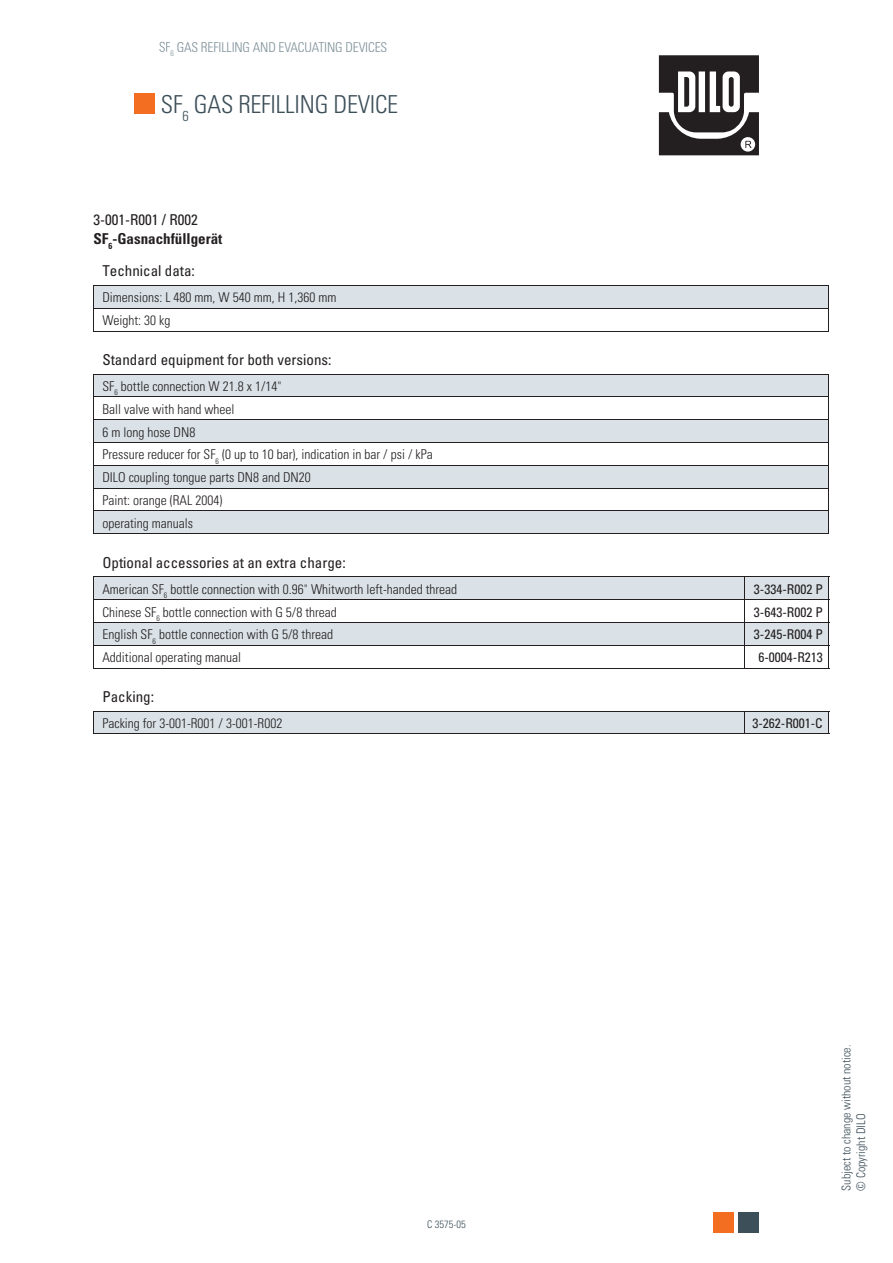
<style>
.page{position:relative;width:893px;height:1263px;background:#fff}
.page>*{position:absolute;margin:0;border:0;box-sizing:border-box;transform-origin:0 0}
.t1{font:24.75px "Univers LTCYR 47 Light Cond";letter-spacing:-.01em;color:#3d4f59}
.t2{font:condensed 15px "Univers LTCYR 57";color:#231f20}
.t3{font:15px "Univers LTCYR 67 Bold Cond";color:#231f20}
.t4{font:13.5px/22.8px "Univers LTCYR 47 Light Cond";color:#231f20}
.t5{font:condensed 13.5px "Univers LTCYR 57";color:#231f20}
.t6{font:13.5px "Univers LTCYR 47 Light Cond";letter-spacing:-.01em;color:#7e919a}
.t7{font:300 condensed 12px/14.4px "Univers LT";color:#3d4f59}
.t8{font:10.5px "Univers LTCYR 47 Light Cond";color:#3d4f59}
</style>
<div class="page">
<div style="left:738px;top:1212px;width:21px;height:20px;background:#3d4f59"></div>
<div style="left:713px;top:1212px;width:21px;height:20px;background:#f36e21"></div>
<svg style="left:659px;top:55px;width:100px;height:100px"></svg>
<div style="left:94px;top:285px;width:735px;height:23px;background:#dae2e7"></div>
<hr style="left:94px;top:331px;width:735px;height:1px;background:#231f20">
<hr style="left:94px;top:285px;width:735px;height:1px;background:#231f20">
<svg style="left:828px;top:286px;width:1px;height:45px"></svg>
<hr style="left:94px;top:308px;width:735px;height:1px;background:#231f20">
<svg style="left:95px;top:375px;width:733px;height:158px;fill:#dae2e7"></svg>
<svg style="left:828px;top:375px;width:1px;height:158px"></svg>
<hr style="left:94px;top:419px;width:735px;height:1px;background:#231f20">
<hr style="left:94px;top:442px;width:735px;height:1px;background:#231f20">
<hr style="left:94px;top:465px;width:735px;height:1px;background:#231f20">
<hr style="left:94px;top:488px;width:735px;height:1px;background:#231f20">
<hr style="left:94px;top:511px;width:735px;height:1px;background:#231f20">
<hr style="left:94px;top:533px;width:735px;height:1px;background:#231f20">
<hr style="left:94px;top:374px;width:735px;height:1px;background:#231f20">
<hr style="left:94px;top:397px;width:735px;height:1px;background:#231f20">
<svg style="left:94px;top:375px;width:1px;height:158px"></svg>
<svg style="left:95px;top:578px;width:733px;height:67px;fill:#dae2e7"></svg>
<svg style="left:744px;top:578px;width:1px;height:90px"></svg>
<svg style="left:828px;top:578px;width:1px;height:90px"></svg>
<hr style="left:94px;top:599px;width:650px;height:1px;background:#231f20">
<hr style="left:744px;top:599px;width:85px;height:1px;background:#231f20">
<hr style="left:94px;top:622px;width:650px;height:1px;background:#231f20">
<hr style="left:744px;top:622px;width:85px;height:1px;background:#231f20">
<hr style="left:94px;top:645px;width:650px;height:1px;background:#231f20">
<hr style="left:744px;top:645px;width:85px;height:1px;background:#231f20">
<hr style="left:94px;top:668px;width:650px;height:1px;background:#231f20">
<hr style="left:744px;top:668px;width:85px;height:1px;background:#231f20">
<hr style="left:94px;top:577px;width:650px;height:1px;background:#231f20">
<hr style="left:744px;top:577px;width:85px;height:1px;background:#231f20">
<svg style="left:94px;top:577px;width:1px;height:68px"></svg>
<svg style="left:94px;top:711px;width:735px;height:23px"></svg>
<div style="left:134px;top:93px;width:21px;height:20px;background:#f36e21"></div>
<svg style="left:159px;top:42px;width:11px;height:10px"></svg>
<p class="t6" style="left:170px;top:38px;width:218px"><sub>6</sub> GAS REFILLING AND EVACUATING DEVICES</p>
<h1 class="t1" style="left:161px;top:87px;width:239px">SF<sub>6</sub> GAS REFILLING DEVICE</h1>
<p class="t2" style="left:94px;top:210px;width:106px">3-001-R001 / R002</p>
<p class="t3" style="left:94px;top:230px;width:130px">SF<sub>6</sub>-Gasnachfüllgerät</p>
<p class="t2" style="left:102px;top:261px;width:94px">Technical data:</p>
<p class="t4" style="left:102px;top:285px;width:235px">Dimensions: L 480 mm, W 540 mm, H 1,360 mm<br>Weight: 30 kg</p>
<p class="t2" style="left:102px;top:350px;width:231px">Standard equipment for both versions:</p>
<p class="t4" style="left:102px;top:374px;width:332px">SF<sub>6</sub> bottle connection W 21.8 x 1/14"<br>Ball valve with hand wheel<br>6 m long hose DN8<br>Pressure reducer for SF<sub>6</sub> (0 up to 10 bar), indication in bar / psi / kPa<br>DILO coupling tongue parts DN8 and DN20<br>Paint: orange (RAL 2004)<br>operating manuals</p>
<p class="t2" style="left:102px;top:553px;width:245px">Optional accessories at an extra charge:</p>
<p class="t4" style="left:102px;top:577px;width:356px">American SF<sub>6</sub> bottle connection with 0.96" Whitworth left-handed thread</p>
<p class="t5" style="left:754px;top:580px;width:70px">3-334-R002 P</p>
<p class="t4" style="left:102px;top:600px;width:236px">Chinese SF<sub>6</sub> bottle connection with G 5/8 thread</p>
<p class="t5" style="left:754px;top:603px;width:70px">3-643-R002 P</p>
<p class="t4" style="left:102px;top:622px;width:232px">English SF<sub>6</sub> bottle connection with G 5/8 thread</p>
<p class="t5" style="left:754px;top:626px;width:70px">3-245-R004 P</p>
<p class="t4" style="left:102px;top:645px;width:140px">Additional operating manual</p>
<p class="t5" style="left:758px;top:649px;width:66px">6-0004-R213</p>
<p class="t2" style="left:102px;top:687px;width:53px">Packing:</p>
<p class="t4" style="left:102px;top:711px;width:181px">Packing for 3-001-R001 / 3-001-R002</p>
<p class="t5" style="left:752px;top:714px;width:72px">3-262-R001-C</p>
<p class="t8" style="left:427px;top:1217px;width:40px">C 3575-05</p>
<p class="t7" style="left:839px;top:1191px;width:147px;rotate:-90deg">Subject to change without notice. © Copyright DILO</p>
</div>
